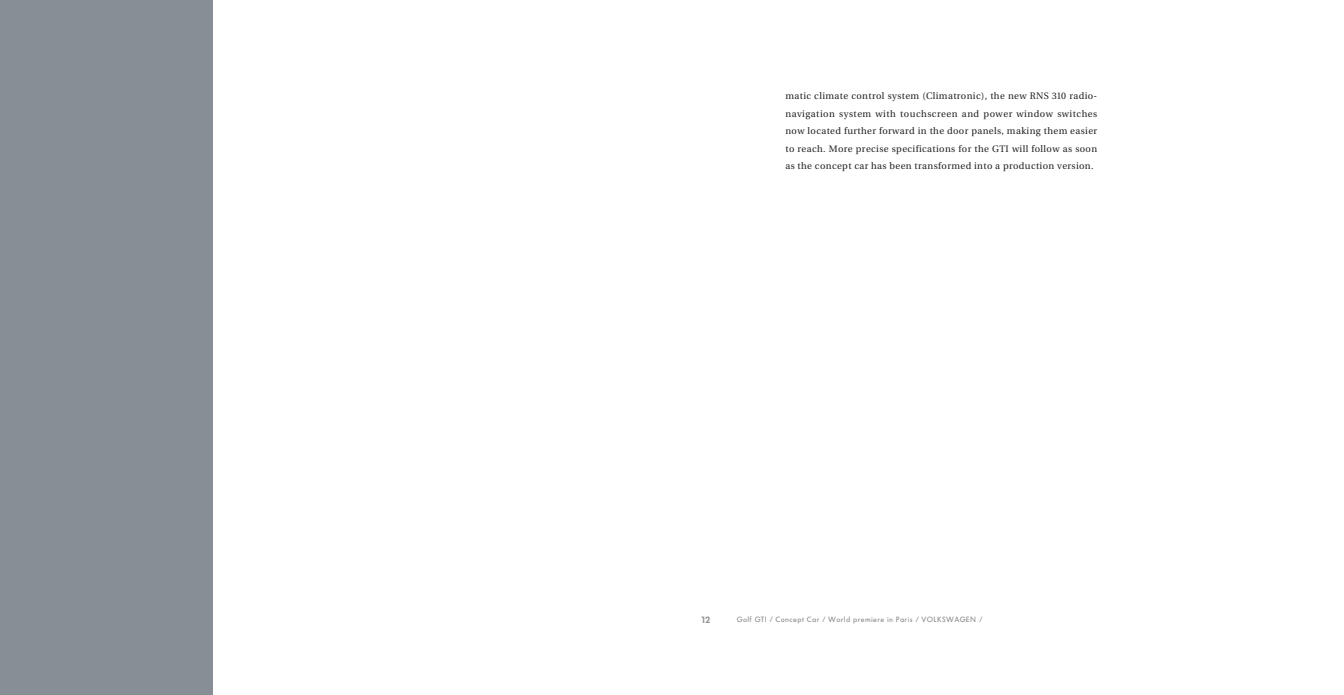
<style>
.page{position:relative;width:1344px;height:695px;background:#fff}
.page>*{position:absolute;margin:0;border:0;box-sizing:border-box;transform-origin:0 0}
.t1{font:9.4px/17.5px "VW Utopia";letter-spacing:.035em;color:#231f20;text-align:justify}
.t2{font:900 9px "VW Headline";color:#939598}
.t3{font:7.5px "VW Headline";letter-spacing:.05em;color:#808285}
</style>
<div class="page">
<div style="left:0;top:0;width:213px;height:694px;background:#888e96"></div>
<p class="t1" style="left:785px;top:88px;width:313px">matic climate control system (Climatronic), the new RNS 310 radio&shy;navigation system with touchscreen and power window switches now located further forward in the door panels, making them easier to reach. More precise specifications for the GTI will follow as soon as the concept car has been transformed into a production version.</p>
<p class="t2" style="left:701px;top:616px;width:11px">12</p>
<p class="t3" style="left:737px;top:616px;width:247px">Golf GTI / Concept Car / World premiere in Paris / VOLKSWAGEN /</p>
</div>
